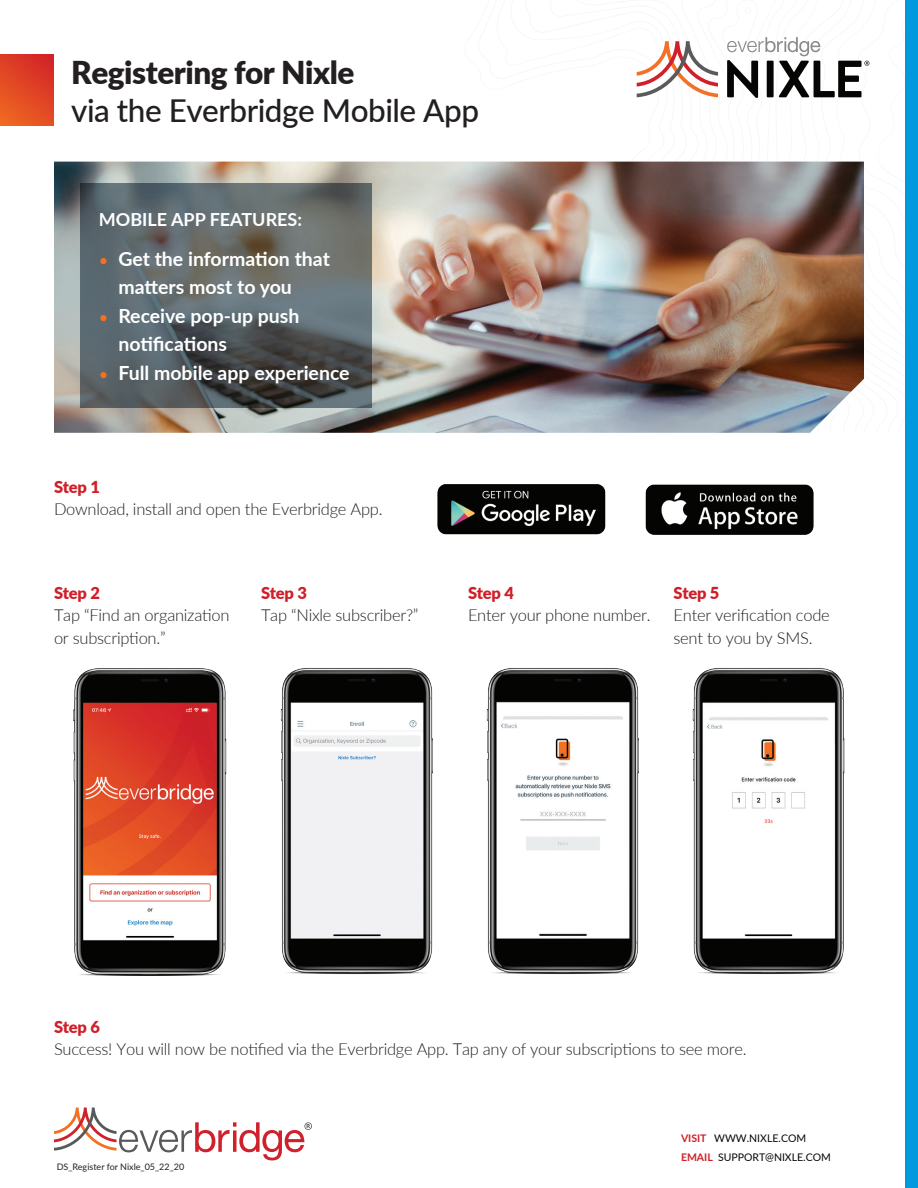
<style>
.page{position:relative;width:918px;height:1188px;background:#fff}
.page>*{position:absolute;margin:0;border:0;box-sizing:border-box;transform-origin:0 0}
.t1{font:500 31.5px "Lato";letter-spacing:-.015em;color:#231f20}
.t2{font:900 31.5px "Lato";letter-spacing:-.015em;color:#231f20}
.t3{font:700 19.5px/28.5px "Lato";color:#fff}
.t4{font:700 18px "Lato";color:#fff}
.t5{font:300 16.5px/22.5px "Lato";letter-spacing:-.015em;color:#231f20}
.t6{font:900 16.5px "Lato";letter-spacing:-.015em;color:#d01f29}
.t7{font:10.5px "Lato";color:#040503}
.t8{font:9px "Lato";color:#231f20}
.s1{font-weight:400;font-size:16.5px;color:#f37120}
.s2{font-weight:700;color:#d01f29}
</style>
<div class="page">
<img style="left:73px;top:668px;width:108px;height:308px">
<img style="left:181px;top:668px;width:207px;height:308px">
<img style="left:388px;top:668px;width:205px;height:306px">
<img style="left:593px;top:646px;width:313px;height:349px">
<svg style="left:54px;top:1108px;width:258px;height:52px"></svg>
<img style="left:54px;top:162px;width:810px;height:271px">
<img style="left:637px;top:0;width:269px;height:339px">
<div style="left:906px;top:0;width:12px;height:1188px;background:#09d"></div>
<div style="left:0;top:54px;width:54px;height:72px;background:linear-gradient(to bottom,#d62d27,#eb5d22)"></div>
<img style="left:437px;top:484px;width:169px;height:51px">
<svg style="left:80px;top:184px;width:291px;height:224px;background:#5b6365"></svg>
<img style="left:645px;top:484px;width:169px;height:51px">
<p class="t2" style="left:71px;top:49px;width:285px">Registering for Nixle</p>
<p class="t1" style="left:71px;top:87px;width:410px">via the Everbridge Mobile App</p>
<p class="t4" style="left:99px;top:207px;width:205px">MOBILE APP FEATURES:</p>
<p class="t3" style="left:118px;top:243px;width:213px;text-indent:-20px"><span class="s1">•</span> Get the information that matters most to you</p>
<p class="t3" style="left:118px;top:300px;width:183px;text-indent:-20px"><span class="s1">•</span> Receive pop-up push notifications</p>
<p class="t3" style="left:99px;top:357px;width:252px"><span class="s1">•</span> Full mobile app experience</p>
<p class="t6" style="left:54px;top:474px;width:48px">Step 1</p>
<p class="t5" style="left:54px;top:497px;width:330px">Download, install and open the Everbridge App.</p>
<p class="t6" style="left:54px;top:580px;width:48px">Step 2</p>
<p class="t5" style="left:54px;top:604px;width:177px">Tap “Find an organization or subscription.”</p>
<p class="t6" style="left:261px;top:580px;width:48px">Step 3</p>
<p class="t5" style="left:261px;top:604px;width:159px">Tap “Nixle subscriber?”</p>
<p class="t6" style="left:468px;top:580px;width:48px">Step 4</p>
<p class="t5" style="left:468px;top:604px;width:184px">Enter your phone number.</p>
<p class="t6" style="left:674px;top:580px;width:48px">Step 5</p>
<p class="t5" style="left:674px;top:604px;width:158px">Enter verification code sent to you by SMS.</p>
<p class="t6" style="left:54px;top:1015px;width:48px">Step 6</p>
<p class="t5" style="left:54px;top:1038px;width:694px">Success! You will now be notified via the Everbridge App. Tap any of your subscriptions to see more.</p>
<p class="t8" style="left:57px;top:1160px;width:129px">DS_Register for Nixle_05_22_20</p>
<p class="t7" style="left:681px;top:1131px;width:127px"><span class="s2">VISIT</span> WWW.NIXLE.COM</p>
<p class="t7" style="left:681px;top:1150px;width:151px"><span class="s2">EMAIL</span> SUPPORT@NIXLE.COM</p>
</div>
